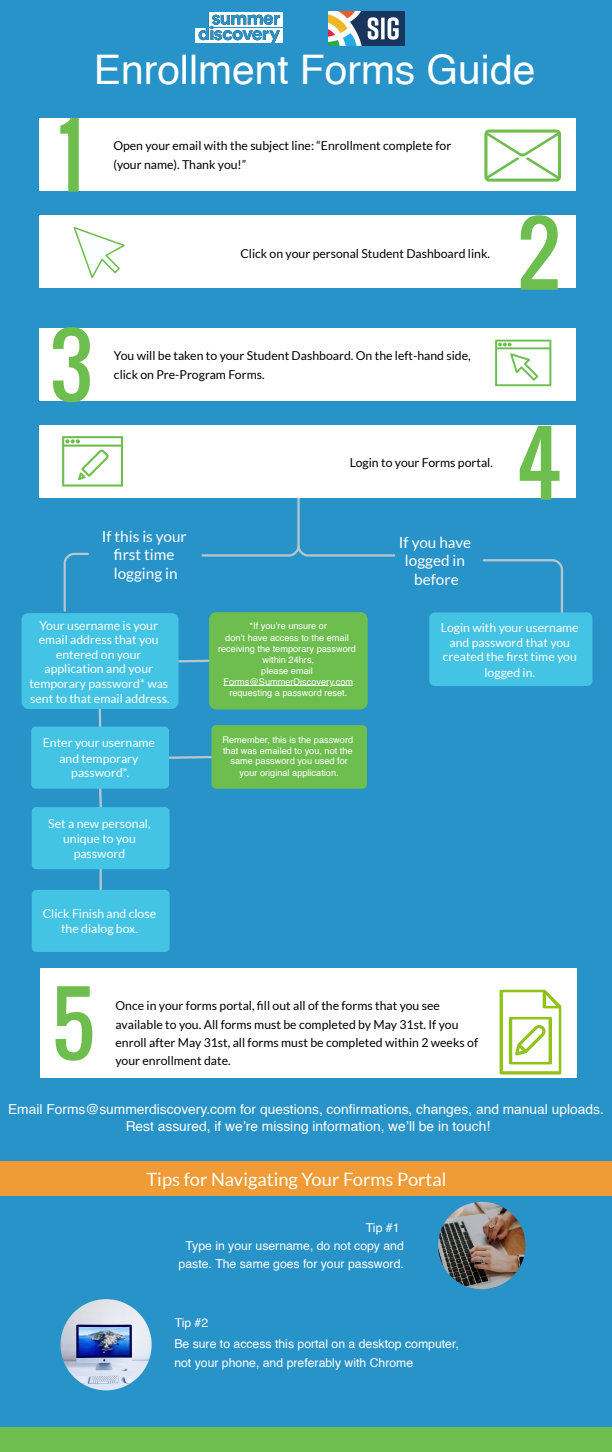
<style>
.page{position:relative;width:612px;height:1452px;background:#fff}
.page>*{position:absolute;margin:0;border:0;box-sizing:border-box;transform-origin:0 0}
.t1{font:84.3px "Oswald";color:#6dbe4f}
.t2{font:40.8px "Helvetica";color:#fff}
.t3{font:18.4px "Lato";color:#fff}
.t4{font:15.3px/18.4px "Lato";color:#fff;text-align:center}
.t5{font:13.8px/16.9px "Helvetica";color:#fff;text-align:center}
.t6{font:12.3px/18.4px "Lato";color:#000}
.t7{font:12.3px/14.7px "Lato";color:#fff;text-align:center}
.t8{font:12.3px/18.4px "Helvetica";color:#fff;text-align:center}
.t9{font:12.2px "Helvetica";color:#fff}
.t10{font:9.2px/11.1px "Helvetica";color:#fff;text-align:center}
</style>
<div class="page">
<div style="left:0;top:0;width:612px;height:1451px;background:#2793c8"></div>
<div style="left:1px;top:1426px;width:611px;height:25px;background:#6dbe4f"></div>
<img style="left:195px;top:12px;width:88px;height:31px">
<img style="left:329px;top:11px;width:76px;height:34px">
<div style="left:39px;top:118px;width:536px;height:73px;background:#fff"></div>
<div style="left:39px;top:215px;width:537px;height:73px;background:#fff"></div>
<div style="left:40px;top:328px;width:536px;height:73px;background:#fff"></div>
<hr style="left:100px;top:869px;width:2px;height:20px;background:#b5c6cd">
<svg style="left:429px;top:559px;width:163px;height:127px"></svg>
<div style="left:32px;top:889px;width:138px;height:62px;background:#43c4e5"></div>
<div style="left:0;top:1160px;width:612px;height:35px;background:#f09b35"></div>
<img style="left:438px;top:1201px;width:87px;height:87px">
<img style="left:60px;top:1299px;width:92px;height:90px">
<div style="left:39px;top:425px;width:536px;height:73px;background:#fff"></div>
<svg style="left:484px;top:129px;width:77px;height:53px"></svg>
<svg style="left:74px;top:227px;width:51px;height:51px"></svg>
<svg style="left:495px;top:339px;width:56px;height:47px"></svg>
<svg style="left:22px;top:436px;width:374px;height:433px"></svg>
<div style="left:40px;top:967px;width:537px;height:110px;background:#fff"></div>
<svg style="left:500px;top:989px;width:61px;height:85px"></svg>
<h1 class="t1" style="left:58px;top:91px;width:28px">1</h1>
<h2 class="t2" style="left:94px;top:52px;width:443px">Enrollment Forms Guide</h2>
<p class="t6" style="left:113px;top:136px;width:339px">Open your email with the subject line: “Enrollment complete for (your name). Thank you!”</p>
<p class="t6" style="left:240px;top:243px;width:251px">Click on your personal Student Dashboard link.</p>
<h1 class="t1" style="left:517px;top:189px;width:46px">2</h1>
<h1 class="t1" style="left:49px;top:301px;width:46px">3</h1>
<p class="t6" style="left:114px;top:346px;width:358px">You will be taken to your Student Dashboard. On the left-hand side, click on Pre-Program Forms.</p>
<p class="t6" style="left:350px;top:453px;width:145px">Login to your Forms portal.</p>
<p class="t4" style="left:102px;top:526px;width:86px">If this is your fi rst time logging in</p>
<p class="t4" style="left:399px;top:532px;width:74px">If you have logged in before</p>
<h1 class="t1" style="left:516px;top:399px;width:48px">4</h1>
<p class="t7" style="left:29px;top:617px;width:142px">Your username is your email address that you entered on your application and your temporary password* was sent to that email address.</p>
<p class="t7" style="left:43px;top:735px;width:114px">Enter your username and temporary password*.</p>
<p class="t7" style="left:48px;top:815px;width:104px">Set a new personal, unique to you password</p>
<p class="t7" style="left:43px;top:905px;width:115px;line-height:15.3px">Click Finish and close the dialog box.</p>
<p class="t10" style="left:218px;top:621px;width:139px">*If you’re unsure or<br>don’t have access to the email receiving the temporary password within 24hrs,<br>please email<br>Forms@SummerDiscovery.com requesting a password reset.</p>
<p class="t10" style="left:223px;top:734px;width:132px">Remember, this is the password that was emailed to you, not the same password you used for your original application.</p>
<p class="t7" style="left:441px;top:619px;width:139px">Login with your username and password that you created the fi rst time you logged in.</p>
<h1 class="t1" style="left:50px;top:959px;width:49px">5</h1>
<p class="t6" style="left:116px;top:996px;width:364px">Once in your forms portal, fi ll out all of the forms that you see available to you. All forms must be completed by May 31st. If you enroll after May 31st, all forms must be completed within 2 weeks of your enrollment date.</p>
<p class="t5" style="left:8px;top:1101px;width:597px">Email Forms@summerdiscovery.com for questions, confi rmations, changes, and manual uploads.<br>Rest assured, if we’re missing information, we’ll be in touch!</p>
<h3 class="t3" style="left:146px;top:1168px;width:302px">Tips for Navigating Your Forms Portal</h3>
<p class="t8" style="left:366px;top:1218px;width:35px">Tip #1</p>
<p class="t8" style="left:179px;top:1237px;width:227px">Type in your username, do not copy and paste. The same goes for your password.</p>
<p class="t9" style="left:175px;top:1317px;width:35px">Tip #2</p>
<p class="t8" style="left:174px;top:1335px;width:286px;text-align:left">Be sure to access this portal on a desktop computer, not your phone, and preferably with Chrome</p>
</div>
